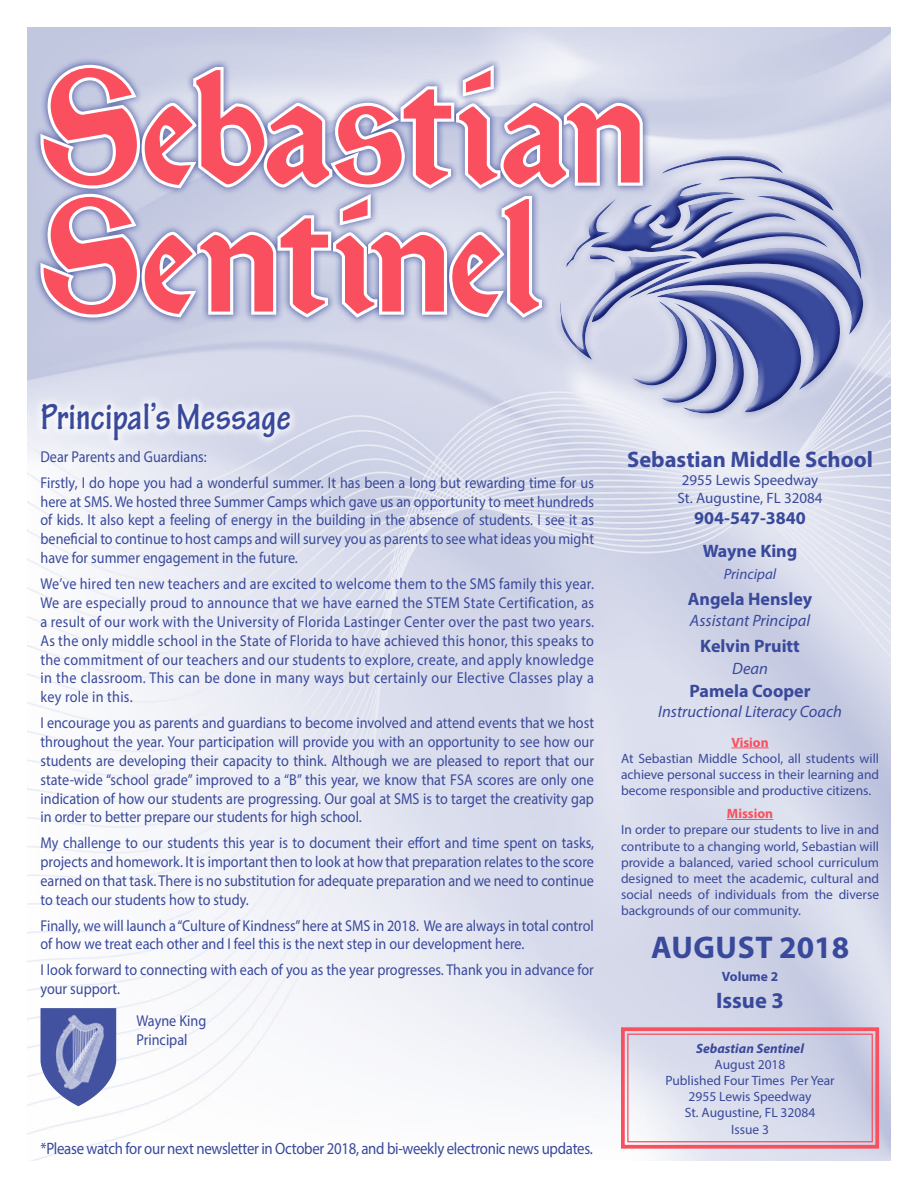
<style>
.page{position:relative;width:918px;height:1188px;background:#fff}
.page>*{position:absolute;margin:0;border:0;box-sizing:border-box;transform-origin:0 0}
.t1{font:700 condensed 39px "Tekton Pro";color:#39499b}
.t2{font:700 31.5px "Myriad Pro";letter-spacing:.01em;color:#39499b}
.t3{font:700 22.5px "Myriad Pro";color:#39499b}
.t4{font:700 18px "Myriad Pro";color:#39499b}
.t5{font:16.5px "Myriad Pro";letter-spacing:-.02em;color:#39499b;scale:.9 1}
.t6{font:italic 16.5px "Myriad Pro";color:#39499b}
.t7{font:15.75px/18.9px "Myriad Pro";color:#39499b;scale:.9 1}
.t8{font:15px/18px "Myriad Pro";color:#39499b}
.t9{font:italic 15px "Myriad Pro";color:#39499b}
.t10{font:13.5px/16.2px "Myriad Pro";color:#39499b;text-align:justify}
.t11{font:italic 700 13.5px "Myriad Pro";color:#39499b}
.t12{font:700 13.5px "Myriad Pro";color:#f94f5e}
.t13{font:700 13.5px "Myriad Pro";color:#39499b}
</style>
<div class="page">
<img style="left:27px;top:27px;width:864px;height:1134px">
<div style="left:542px;top:137px;width:339px;height:295px;background:#fff;opacity:.75"></div>
<div style="left:32px;top:394px;width:268px;height:57px;background:#fff;opacity:.75"></div>
<svg style="left:619px;top:1025px;width:262px;height:125px;background:#dacddd"></svg>
<div style="left:627px;top:1034px;width:246px;height:108px;border:1px solid #f94f5e"></div>
<img style="left:41px;top:1008px;width:28px;height:93px">
<div style="left:32px;top:57px;width:619px;height:269px;background:#39499b;opacity:.75"></div>
<svg style="left:41px;top:65px;width:822px;height:348px;background:#cab2c9"></svg>
<hr style="left:731px;top:748px;width:38px;height:1px;background:#f94f5e">
<hr style="left:727px;top:819px;width:46px;height:1px;background:#f94f5e">
<h1 class="t1" style="left:40px;top:394px;width:252px">Principal’s Message</h1>
<p class="t7" style="left:40px;top:444px;width:617px;line-height:25.7px">Dear Parents and Guardians:<br>Firstly, I do hope you had a wonderful summer. It has been a long but rewarding time for us</p>
<p class="t7" style="left:40px;top:492px;width:617px;text-align:justify">here at SMS. We hosted three Summer Camps which gave us an opportunity to meet hundreds of kids. It also kept a feeling of energy in the building in the absence of students. I see it as beneficial to continue to host camps and will survey you as parents to see what ideas you might have for summer engagement in the future.</p>
<p class="t7" style="left:40px;top:574px;width:617px;text-align:justify">We’ve hired ten new teachers and are excited to welcome them to the SMS family this year.<br>We are especially proud to announce that we have earned the STEM State Certification, as a result of our work with the University of Florida Lastinger Center over the past two years.<br>As the only middle school in the State of Florida to have achieved this honor, this speaks to the commitment of our teachers and our students to explore, create, and apply knowledge in the classroom. This can be done in many ways but certainly our Elective Classes play a key role in this.</p>
<p class="t7" style="left:40px;top:713px;width:617px;text-align:justify">I encourage you as parents and guardians to become involved and attend events that we host throughout the year. Your participation will provide you with an opportunity to see how our students are developing their capacity to think. Although we are pleased to report that our state-wide “school grade” improved to a “B” this year, we know that FSA scores are only one indication of how our students are progressing. Our goal at SMS is to target the creativity gap in order to better prepare our students for high school.</p>
<p class="t7" style="left:40px;top:833px;width:617px;text-align:justify">My challenge to our students this year is to document their effort and time spent on tasks, projects and homework. It is important then to look at how that preparation relates to the score earned on that task. There is no substitution for adequate preparation and we need to continue to teach our students how to study.</p>
<p class="t7" style="left:40px;top:916px;width:616px">Finally, we will launch a “Culture of Kindness” here at SMS in 2018. We are always in total control of how we treat each other and I feel this is the next step in our development here.</p>
<p class="t7" style="left:40px;top:960px;width:616px">I look forward to connecting with each of you as the year progresses. Thank you in advance for your support.</p>
<p class="t7" style="left:136px;top:1011px;width:79px">Wayne King<br>Principal</p>
<p class="t5" style="left:40px;top:1138px;width:615px">*Please watch for our next newsletter in October 2018, and bi-weekly electronic news updates.</p>
<h3 class="t3" style="left:627px;top:444px;width:247px">Sebastian Middle School</h3>
<p class="t8" style="left:678px;top:470px;width:146px">2955 Lewis Speedway<br>St. Augustine, FL 32084</p>
<p class="t4" style="left:694px;top:506px;width:113px">904-547-3840</p>
<p class="t4" style="left:703px;top:540px;width:96px">Wayne King</p>
<p class="t9" style="left:724px;top:565px;width:54px">Principal</p>
<p class="t4" style="left:688px;top:587px;width:126px">Angela Hensley</p>
<p class="t6" style="left:690px;top:611px;width:122px">Assistant Principal</p>
<p class="t4" style="left:700px;top:635px;width:101px">Kelvin Pruitt</p>
<p class="t6" style="left:732px;top:658px;width:37px">Dean</p>
<p class="t4" style="left:690px;top:679px;width:123px">Pamela Cooper</p>
<p class="t6" style="left:658px;top:701px;width:185px">Instructional Literacy Coach</p>
<p class="t12" style="left:731px;top:733px;width:39px">Vision</p>
<p class="t10" style="left:621px;top:750px;width:260px">At Sebastian Middle School, all students will achieve personal success in their learning and become responsible and productive citizens.</p>
<p class="t12" style="left:727px;top:805px;width:48px">Mission</p>
<p class="t10" style="left:621px;top:821px;width:260px">In order to prepare our students to live in and contribute to a changing world, Sebastian will provide a balanced, varied school curriculum designed to meet the academic, cultural and social needs of individuals from the diverse backgrounds of our community.</p>
<h2 class="t2" style="left:651px;top:927px;width:200px">AUGUST 2018</h2>
<p class="t13" style="left:722px;top:968px;width:58px">Volume 2</p>
<h3 class="t3" style="left:716px;top:986px;width:69px">Issue 3</h3>
<p class="t11" style="left:696px;top:1039px;width:109px">Sebastian Sentinel</p>
<p class="t10" style="left:665px;top:1056px;width:171px;text-align:center">August 2018<br>Published Four Times Per Year<br>2955 Lewis Speedway<br>St. Augustine, FL 32084<br>Issue 3</p>
</div>
